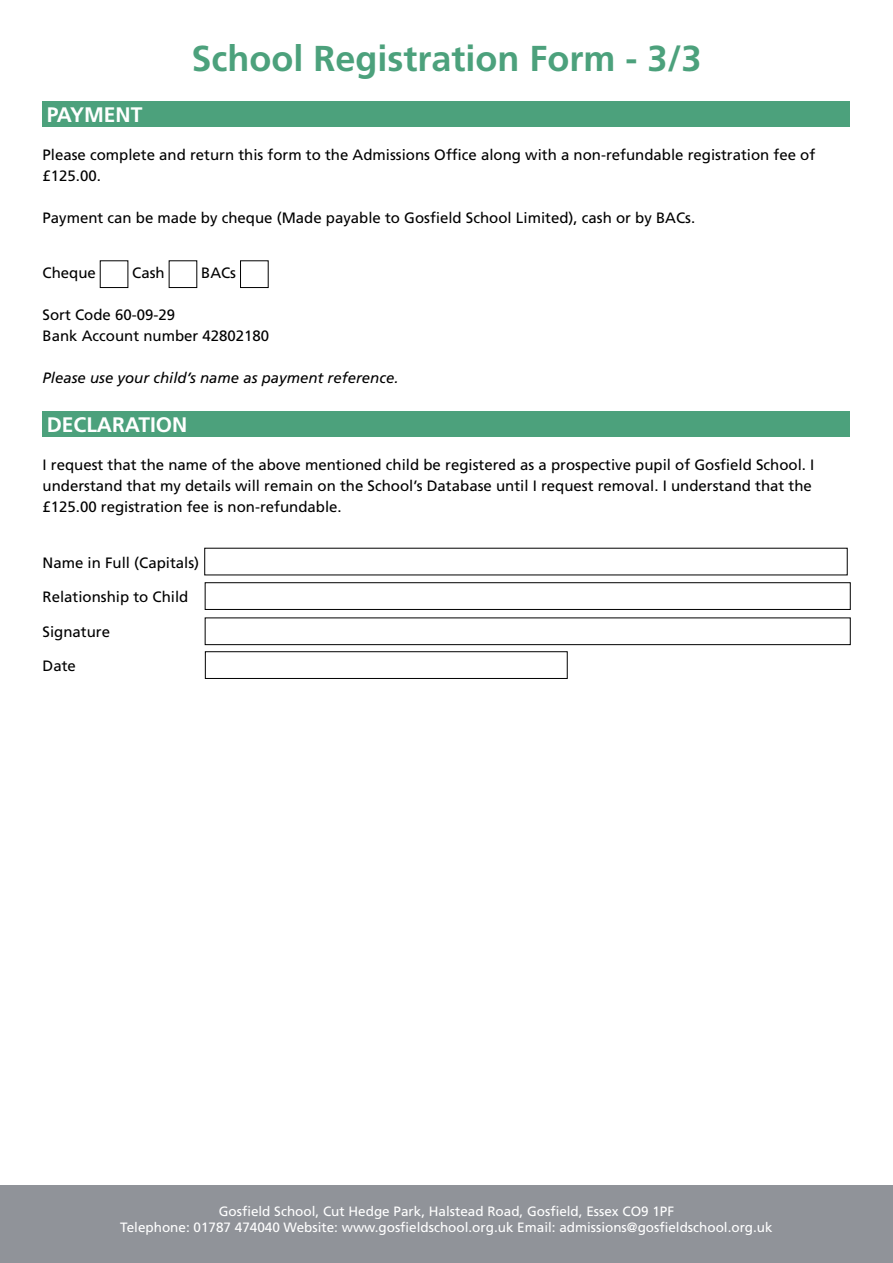
<style>
.page{position:relative;width:893px;height:1263px;background:#fff}
.page>*{position:absolute;margin:0;border:0;box-sizing:border-box;transform-origin:0 0}
.t1{font:700 36px "Frutiger";color:#4ca17c}
.t2{font:700 21px "Frutiger";color:#fff}
.t3{font:15px/21px "Frutiger";color:#000}
.t4{font:italic 15px "Frutiger";color:#000}
.t5{font:13.5px/16.2px "Frutiger";color:#fff;text-align:center}
</style>
<div class="page">
<div style="left:43px;top:101px;width:807px;height:26px;background:#4ca17c"></div>
<div style="left:240px;top:261px;width:28px;height:27px;border:1px solid #000"></div>
<div style="left:43px;top:412px;width:807px;height:25px;background:#4ca17c"></div>
<div style="left:205px;top:582px;width:645px;height:28px;border:1px solid #000"></div>
<div style="left:205px;top:618px;width:645px;height:27px;border:1px solid #000"></div>
<div style="left:205px;top:651px;width:362px;height:28px;border:1px solid #000"></div>
<div style="left:0;top:1185px;width:893px;height:78px;background:#909399"></div>
<h1 class="t1" style="left:191px;top:37px;width:512px">School Registration Form - 3/3</h1>
<h2 class="t2" style="left:47px;top:102px;width:97px">PAYMENT</h2>
<p class="t3" style="left:43px;top:144px;width:774px">Please complete and return this form to the Admissions Office along with a non-refundable registration fee of £125.00.</p>
<p class="t3" style="left:43px;top:207px;width:654px">Payment can be made by cheque (Made payable to Gosfield School Limited), cash or by BACs.</p>
<p class="t3" style="left:43px;top:262px;width:55px">Cheque</p>
<p class="t3" style="left:132px;top:262px;width:34px">Cash</p>
<p class="t3" style="left:201px;top:262px;width:36px">BACs</p>
<p class="t3" style="left:43px;top:304px;width:228px">Sort Code 60-09-29<br>Bank Account number 42802180</p>
<p class="t4" style="left:43px;top:369px;width:357px">Please use your child’s name as payment reference.</p>
<h2 class="t2" style="left:47px;top:413px;width:142px">DECLARATION</h2>
<p class="t3" style="left:43px;top:454px;width:773px">I request that the name of the above mentioned child be registered as a prospective pupil of Gosfield School. I understand that my details will remain on the School’s Database until I request removal. I understand that the £125.00 registration fee is non-refundable.</p>
<p class="t3" style="left:43px;top:552px;width:158px">Name in Full (Capitals)</p>
<p class="t3" style="left:43px;top:586px;width:147px">Relationship to Child</p>
<p class="t3" style="left:43px;top:621px;width:69px">Signature</p>
<p class="t3" style="left:43px;top:655px;width:35px">Date</p>
<p class="t5" style="left:120px;top:1203px;width:654px">Gosfield School, Cut Hedge Park, Halstead Road, Gosfield, Essex CO9 1PF<br>Telephone: 01787 474040 Website: www.gosfieldschool.org.uk Email: admissions@gosfieldschool.org.uk</p>
</div>
